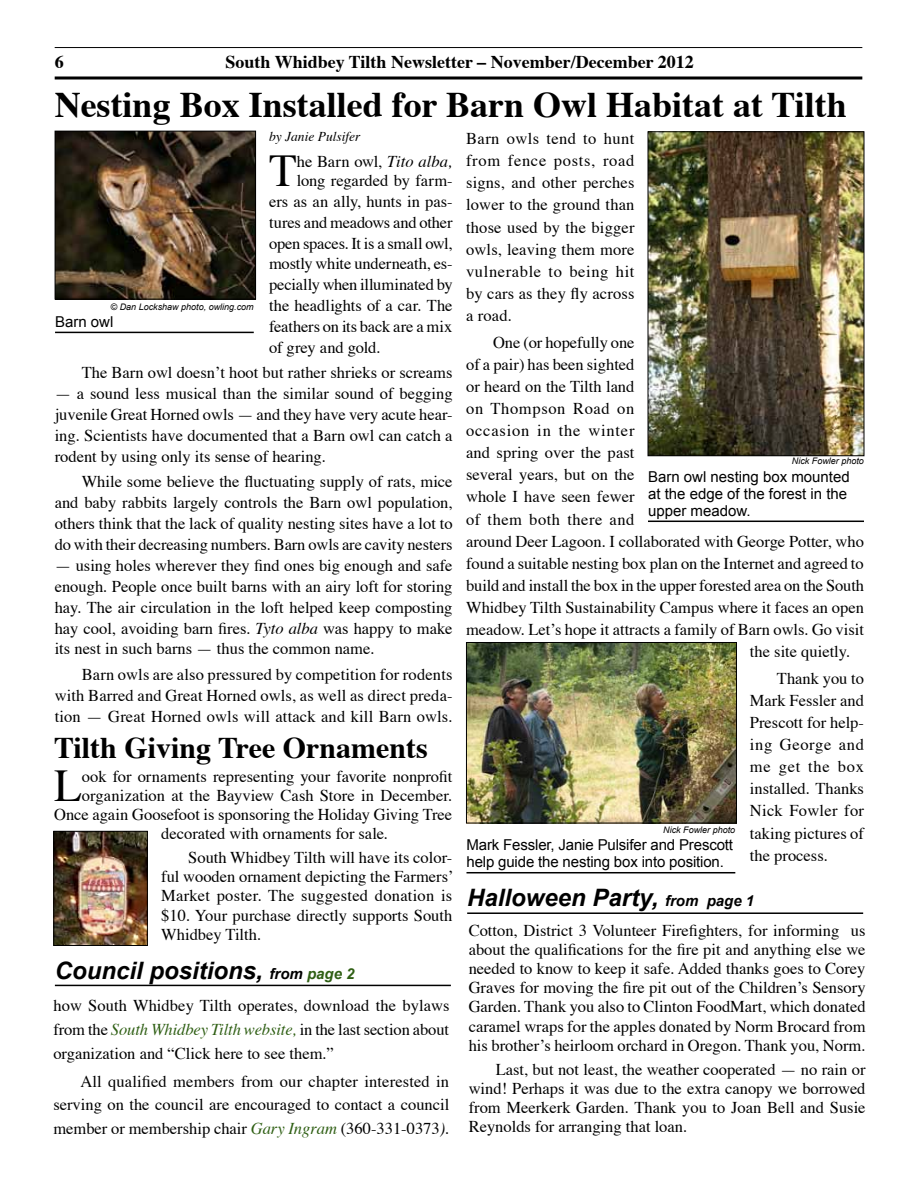
<style>
.page{position:relative;width:918px;height:1188px;background:#fff}
.page>*{position:absolute;margin:0;border:0;box-sizing:border-box;transform-origin:0 0}
.t1{font:45.45px "Times";color:#000}
.t2{font:700 36px "Times";color:#000}
.t3{font:700 30px "Times";color:#000}
.t4{font:italic 700 24px "Arial";color:#000}
.t5{font:700 18px "Times";color:#000}
.t6{font:16.5px/20.9px "Times";color:#000;text-align:justify}
.t7{font:16.5px "Times";letter-spacing:.05em;color:#000}
.t8{font:16.5px "Times";letter-spacing:.03em;color:#000}
.t9{font:16.5px "Times";letter-spacing:.04em;color:#000}
.t10{font:15px/17.2px "Arial";letter-spacing:-.01em;color:#000}
.t11{font:italic 13.5px "Times";color:#000}
.t12{font:italic 9px "Arial";color:#000}
.s1{font-style:italic}
.s2{font-size:15px}
.s3{font-size:15px;color:#2f5f14}
.s4{font-style:italic;color:#2f5f14}
</style>
<div class="page">
<hr style="left:55px;top:332px;width:199px;height:1px;background:#000">
<img style="left:57px;top:133px;width:197px;height:165px">
<div style="left:55px;top:131px;width:201px;height:169px;border:1px solid #000"></div>
<img style="left:650px;top:133px;width:212px;height:321px">
<div style="left:648px;top:131px;width:216px;height:325px;border:1px solid #000"></div>
<hr style="left:648px;top:521px;width:216px;height:1px;background:#000">
<hr style="left:55px;top:985px;width:396px;height:1px;background:#000">
<hr style="left:467px;top:912px;width:396px;height:2px;background:#000">
<img style="left:55px;top:833px;width:91px;height:111px">
<div style="left:53px;top:831px;width:95px;height:115px;border:1px solid #000"></div>
<img style="left:468px;top:644px;width:267px;height:177px">
<div style="left:466px;top:642px;width:271px;height:181px;border:1px solid #000"></div>
<hr style="left:466px;top:872px;width:269px;height:1px;background:#000">
<hr style="left:55px;top:47px;width:807px;height:1px;background:#000">
<svg style="left:55px;top:76px;width:807px;height:4px;background:#3f3f3f"></svg>
<p class="t5" style="left:55px;top:49px;width:10px">6</p>
<p class="t5" style="left:226px;top:49px;width:470px">South Whidbey Tilth Newsletter – November/December 2012</p>
<h2 class="t2" style="left:55px;top:81px;width:794px">Nesting Box Installed for Barn Owl Habitat at Tilth</h2>
<p class="t11" style="left:269px;top:128px;width:93px">by Janie Pulsifer</p>
<h1 class="t1" style="left:269px;top:142px;width:29px">T</h1>
<p class="t6" style="left:297px;top:153px;width:157px;line-height:19.2px">he Barn owl, <span class="s1">Tito alba, </span>long regarded by farm-</p>
<p class="t6" style="left:269px;top:192px;width:185px">ers as an ally, hunts in pas&shy;tures and meadows and other open spaces. It is a small owl, mostly white underneath, es&shy;pecially when illuminated by the headlights of a car. The feathers on its back are a mix of grey and gold.</p>
<p class="t6" style="left:82px;top:363px;width:372px">The Barn owl doesn’t hoot but rather shrieks or screams</p>
<p class="t6" style="left:55px;top:384px;width:399px">— a sound less musical than the similar sound of begging juvenile Great Horned owls — and they have very acute hear&shy;ing. Scientists have documented that a Barn owl can catch a rodent by using only its sense of hearing.</p>
<p class="t6" style="left:55px;top:472px;width:399px;text-indent:27px">While some believe the fluctuating supply of rats, mice and baby rabbits largely controls the Barn owl population, others think that the lack of quality nesting sites have a lot to do with their decreasing numbers. Barn owls are cavity nesters</p>
<p class="t6" style="left:55px;top:556px;width:399px">— using holes wherever they find ones big enough and safe enough. People once built barns with an airy loft for storing hay. The air circulation in the loft helped keep composting hay cool, avoiding barn fires. <span class="s1">Tyto alba</span> was happy to make its nest in such barns — thus the common name.</p>
<p class="t6" style="left:55px;top:665px;width:399px;text-indent:27px">Barn owls are also pressured by competition for rodents with Barred and Great Horned owls, as well as direct preda&shy;tion — Great Horned owls will attack and kill Barn owls.</p>
<p class="t6" style="left:466px;top:129px;width:170px;line-height:22px">Barn owls tend to hunt from fence posts, road signs, and other perches lower to the ground than those used by the bigger owls, leaving them more vulnerable to being hit by cars as they fly across a road.</p>
<p class="t6" style="left:493px;top:333px;width:143px">One (or hopefully one</p>
<p class="t6" style="left:466px;top:355px;width:170px">of a pair) has been sighted</p>
<p class="t6" style="left:466px;top:377px;width:170px">or heard on the Tilth land</p>
<p class="t9" style="left:466px;top:398px;width:170px">on Thompson Road on</p>
<p class="t7" style="left:466px;top:420px;width:170px">occasion in the winter</p>
<p class="t6" style="left:466px;top:443px;width:170px">and spring over the past</p>
<p class="t6" style="left:466px;top:465px;width:170px">several years, but on the</p>
<p class="t6" style="left:466px;top:487px;width:170px">whole I have seen fewer</p>
<p class="t8" style="left:466px;top:509px;width:170px">of them both there and</p>
<p class="t6" style="left:466px;top:532px;width:399px">around Deer Lagoon. I collaborated with George Potter, who</p>
<p class="t6" style="left:466px;top:554px;width:399px">found a suitable nesting box plan on the Internet and agreed to</p>
<p class="t6" style="left:466px;top:576px;width:399px">build and install the box in the upper forested area on the South</p>
<p class="t6" style="left:466px;top:598px;width:399px">Whidbey Tilth Sustainability Campus where it faces an open</p>
<p class="t6" style="left:466px;top:620px;width:399px">meadow. Let’s hope it attracts a family of Barn owls. Go visit</p>
<p class="t6" style="left:750px;top:642px;width:102px">the site quietly.</p>
<p class="t6" style="left:750px;top:668px;width:116px;line-height:22px;text-indent:27px">Thank you to Mark Fessler and Prescott for help&shy;ing George and me get the box installed. Thanks Nick Fowler for taking pictures of the process.</p>
<p class="t12" style="left:111px;top:301px;width:145px">© Dan Lockshaw photo, owling.com</p>
<p class="t10" style="left:55px;top:313px;width:60px">Barn owl</p>
<p class="t12" style="left:792px;top:455px;width:74px">Nick Fowler photo</p>
<p class="t10" style="left:648px;top:468px;width:203px">Barn owl nesting box mounted at the edge of the forest in the upper meadow.</p>
<h3 class="t3" style="left:54px;top:728px;width:375px">Tilth Giving Tree Ornaments</h3>
<h1 class="t1" style="left:54px;top:757px;width:29px">L</h1>
<p class="t6" style="left:82px;top:767px;width:372px">ook for ornaments representing your favorite nonprofit</p>
<p class="t6" style="left:82px;top:786px;width:372px">organization at the Bayview Cash Store in December.</p>
<p class="t6" style="left:54px;top:805px;width:400px">Once again Goosefoot is sponsoring the Holiday Giving Tree</p>
<p class="t6" style="left:161px;top:824px;width:228px">decorated with ornaments for sale.</p>
<p class="t6" style="left:161px;top:849px;width:294px;line-height:19.2px;text-indent:27px">South Whidbey Tilth will have its color&shy;ful wooden ornament depicting the Farmers’ Market poster. The suggested donation is $10. Your purchase directly supports South Whidbey Tilth.</p>
<p class="t12" style="left:663px;top:824px;width:74px">Nick Fowler photo</p>
<p class="t10" style="left:466px;top:837px;width:268px">Mark Fessler, Janie Pulsifer and Prescott help guide the nesting box into position.</p>
<h3 class="t4" style="left:467px;top:882px;width:289px">Halloween Party, <span class="s2">from page 1</span></h3>
<p class="t6" style="left:469px;top:921px;width:398px;line-height:19.2px">Cotton, District 3 Volunteer Firefighters, for informing us about the qualifications for the fire pit and anything else we needed to know to keep it safe. Added thanks goes to Corey Graves for moving the fire pit out of the Children’s Sensory Garden. Thank you also to Clinton FoodMart, which donated caramel wraps for the apples donated by Norm Brocard from his brother’s heirloom orchard in Oregon. Thank you, Norm.</p>
<p class="t6" style="left:469px;top:1060px;width:398px;line-height:19.2px;text-indent:27px">Last, but not least, the weather cooperated — no rain or wind! Perhaps it was due to the extra canopy we borrowed from Meerkerk Garden. Thank you to Joan Bell and Susie Reynolds for arranging that loan.</p>
<h3 class="t4" style="left:55px;top:955px;width:301px">Council positions, <span class="s2">from</span> <span class="s3">page 2</span></h3>
<p class="t6" style="left:53px;top:995px;width:398px;line-height:23.7px">how South Whidbey Tilth operates, download the bylaws from the <span class="s4">South Whidbey Tilth website,</span> in the last section about organization and “Click here to see them.”</p>
<p class="t6" style="left:53px;top:1070px;width:398px;line-height:23.7px;text-indent:27px">All qualified members from our chapter interested in serving on the council are encouraged to contact a council member or membership chair <span class="s4">Gary Ingram</span> (360-331-0373<span class="s1">).</span></p>
</div>
